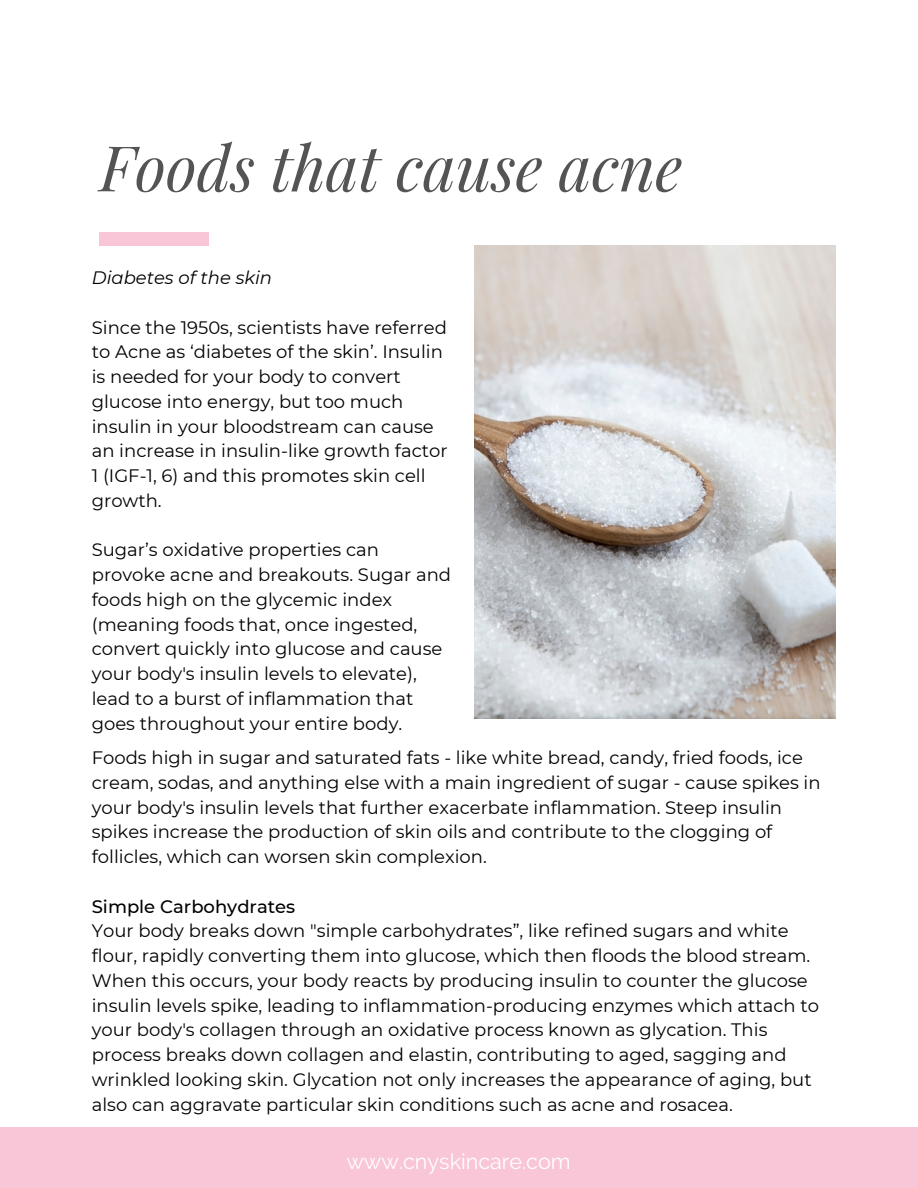
<style>
.page{position:relative;width:918px;height:1188px;background:#fff}
.page>*{position:absolute;margin:0;border:0;box-sizing:border-box;transform-origin:0 0}
.t1{font:italic 63px "Playfair Display";color:#545454}
.t2{font:21.6px "Raleway";color:#fff}
.t3{font:18px/24.8px "Montserrat";color:#000}
.t4{font:500 18px "Montserrat";color:#000}
.t5{font:italic 18px "Montserrat";color:#000}
</style>
<div class="page">
<img style="left:474px;top:245px;width:361px;height:474px">
<div style="left:0;top:1128px;width:918px;height:60px;background:#f8c6d6"></div>
<div style="left:100px;top:232px;width:109px;height:13px;background:#f8c6d6"></div>
<h1 class="t1" style="left:100px;top:123px;width:584px">Foods that cause acne</h1>
<p class="t5" style="left:92px;top:267px;width:182px">Diabetes of the skin</p>
<p class="t3" style="left:92px;top:315px;width:357px">Since the 1950s, scientists have referred to Acne as ‘diabetes of the skin’. Insulin is needed for your body to convert glucose into energy, but too much insulin in your bloodstream can cause an increase in insulin-like growth factor 1 (IGF-1, 6) and this promotes skin cell growth.</p>
<p class="t3" style="left:92px;top:537px;width:361px">Sugar’s oxidative properties can provoke acne and breakouts. Sugar and foods high on the glycemic index (meaning foods that, once ingested, convert quickly into glucose and cause your body's insulin levels to elevate), lead to a burst of inflammation that goes throughout your entire body.</p>
<p class="t3" style="left:92px;top:745px;width:730px">Foods high in sugar and saturated fats - like white bread, candy, fried foods, ice cream, sodas, and anything else with a main ingredient of sugar - cause spikes in your body's insulin levels that further exacerbate inflammation. Steep insulin spikes increase the production of skin oils and contribute to the clogging of follicles, which can worsen skin complexion.</p>
<p class="t4" style="left:92px;top:895px;width:205px">Simple Carbohydrates</p>
<p class="t3" style="left:92px;top:919px;width:729px">Your body breaks down "simple carbohydrates”, like refined sugars and white flour, rapidly converting them into glucose, which then floods the blood stream.<br>When this occurs, your body reacts by producing insulin to counter the glucose insulin levels spike, leading to inflammation-producing enzymes which attach to your body's collagen through an oxidative process known as glycation. This process breaks down collagen and elastin, contributing to aged, sagging and wrinkled looking skin. Glycation not only increases the appearance of aging, but also can aggravate particular skin conditions such as acne and rosacea.</p>
<p class="t2" style="left:346px;top:1148px;width:226px">www.cnyskincare.com</p>
</div>
